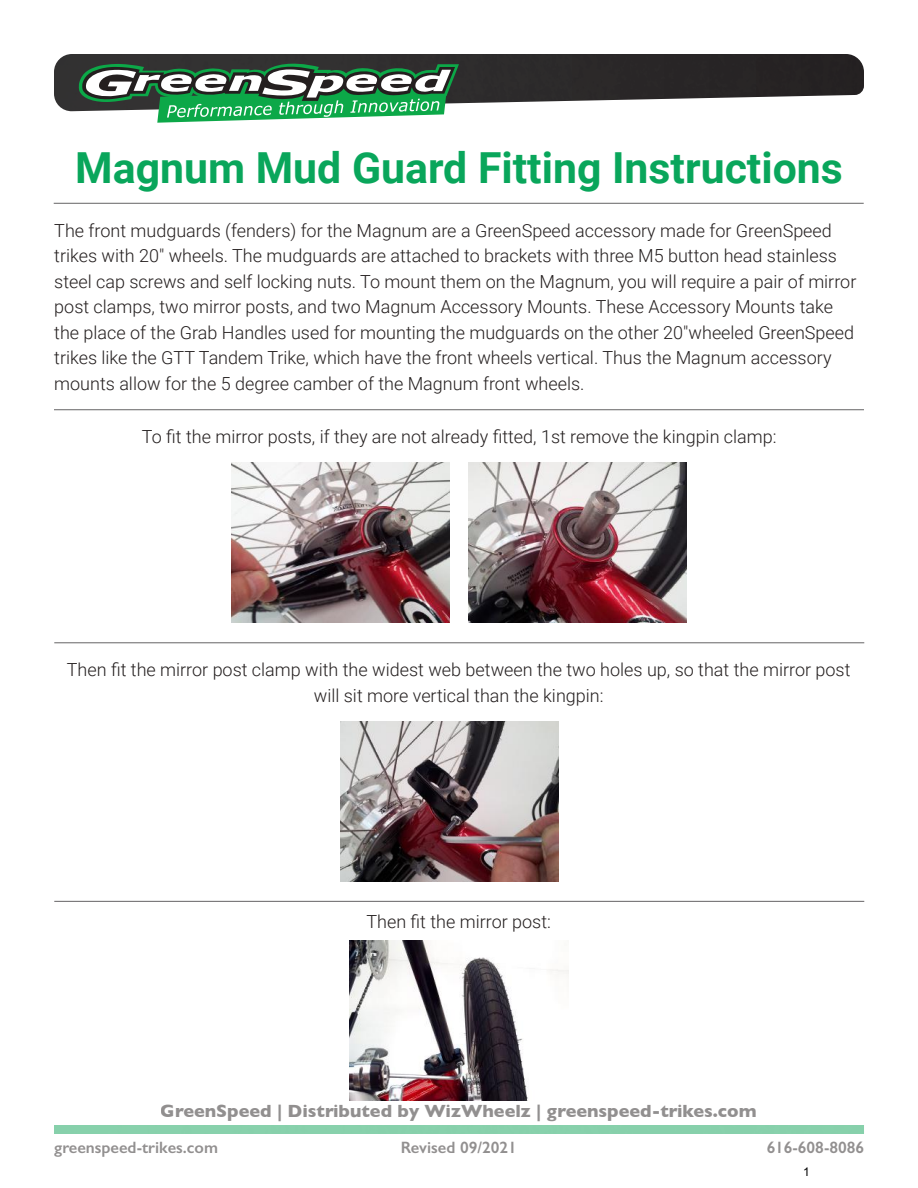
<style>
.page{position:relative;width:918px;height:1188px;background:#fff}
.page>*{position:absolute;margin:0;border:0;box-sizing:border-box;transform-origin:0 0}
.t1{font:700 42.75px "Roboto";color:#09a65b}
.t2{font:300 18px/25.5px "Roboto";color:#241f1f}
.t3{font:700 18px "Gill Sans";color:#241f1f}
.t4{font:600 16.5px "Gill Sans";color:#241f1f}
.t5{font:12px "Arial";color:#000}
</style>
<div class="page">
<img style="left:54px;top:54px;width:810px;height:57px">
<svg style="left:79px;top:61px;width:380px;height:62px"></svg>
<img style="left:231px;top:463px;width:218px;height:160px">
<hr style="left:54px;top:409px;width:810px;height:1px;background:#656365">
<hr style="left:54px;top:203px;width:810px;height:1px;background:#656365">
<img style="left:469px;top:463px;width:218px;height:160px">
<img style="left:340px;top:721px;width:218px;height:160px">
<hr style="left:54px;top:642px;width:810px;height:1px;background:#656365">
<hr style="left:54px;top:901px;width:810px;height:1px;background:#656365">
<img style="left:350px;top:940px;width:218px;height:160px">
<h1 class="t1" style="left:75px;top:138px;width:769px">Magnum Mud Guard Fitting Instructions</h1>
<p class="t2" style="left:54px;top:217px;width:804px">The front mudguards (fenders) for the Magnum are a GreenSpeed accessory made for GreenSpeed trikes with 20″ wheels. The mudguards are attached to brackets with three M5 button head stainless steel cap screws and self locking nuts. To mount them on the Magnum, you will require a pair of mirror post clamps, two mirror posts, and two Magnum Accessory Mounts. These Accessory Mounts take the place of the Grab Handles used for mounting the mudguards on the other 20″wheeled GreenSpeed trikes like the GTT Tandem Trike, which have the front wheels vertical. Thus the Magnum accessory mounts allow for the 5 degree camber of the Magnum front wheels.</p>
<p class="t2" style="left:142px;top:423px;width:636px">To fit the mirror posts, if they are not already fitted, 1st remove the kingpin clamp:</p>
<p class="t2" style="left:67px;top:656px;width:785px;text-align:center">Then fit the mirror post clamp with the widest web between the two holes up, so that the mirror post will sit more vertical than the kingpin:</p>
<p class="t2" style="left:366px;top:908px;width:186px">Then fit the mirror post:</p>
<p class="t3" style="left:161px;top:1097px;width:597px">GreenSpeed | Distributed by WizWheelz | greenspeed-trikes.com</p>
<p class="t4" style="left:54px;top:1138px;width:165px">greenspeed-trikes.com</p>
<p class="t4" style="left:400px;top:1138px;width:118px">Revised 09/2021</p>
<p class="t4" style="left:766px;top:1138px;width:99px">616-608-8086</p>
<p class="t5" style="left:803px;top:1164px;width:8px">1</p>
</div>
